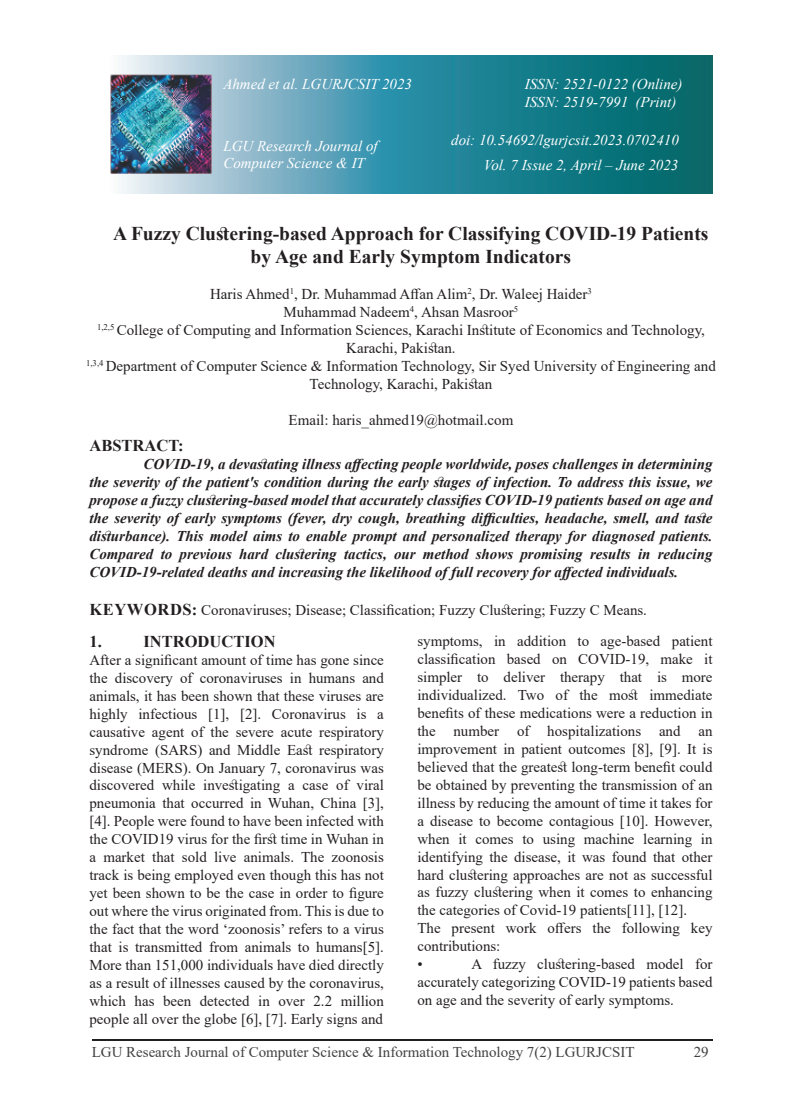
<style>
.page{position:relative;width:802px;height:1120px;background:#fff}
.page>*{position:absolute;margin:0;border:0;box-sizing:border-box;transform-origin:0 0}
.t1{font:700 19.5px/23.4px "Times New Roman";color:#231f20;text-align:center}
.t2{font:700 16.5px "Times New Roman";color:#231f20}
.t3{font:15px/18px "Times New Roman";color:#231f20;text-align:justify}
.t4{font:italic 700 15px/18px "Times New Roman";color:#231f20;text-align:justify}
.t5{font:italic 15px/18px "Times New Roman";color:#fff}
.t6{font:15px "Times New Roman";color:#414141}
.s1{font-weight:700;font-size:16.5px}
</style>
<div class="page">
<hr style="left:92px;top:1039px;width:620px;height:2px;background:#231f20">
<svg style="left:119px;top:56px;width:593px;height:138px;background:#3b8f9f"></svg>
<img style="left:110px;top:74px;width:103px;height:100px">
<p class="t5" style="left:223px;top:75px;width:190px">Ahmed et al. LGURJCSIT 2023</p>
<p class="t5" style="left:524px;top:75px;width:159px">ISSN: 2521-0122 (Online)<br>ISSN: 2519-7991 (Print)</p>
<p class="t5" style="left:223px;top:136px;width:156px">LGU Research Journal of<br>Computer Science &amp; IT</p>
<p class="t5" style="left:451px;top:127px;width:229px;line-height:25px;text-align:right">doi: 10.54692/lgurjcsit.2023.0702410<br>Vol. 7 Issue 2, April – June 2023</p>
<h1 class="t1" style="left:113px;top:221px;width:596px">A Fuzzy Clustering-based Approach for Classifying COVID-19 Patients by Age and Early Symptom Indicators</h1>
<p class="t3" style="left:86px;top:284px;width:631px;text-align:center">Haris Ahmed<sup>1</sup>, Dr. Muhammad Affan Alim<sup>2</sup>, Dr. Waleej Haider<sup>3<br></sup>Muhammad Nadeem<sup>4</sup>, Ahsan Masroor<sup>5<br>1,2,5</sup> College of Computing and Information Sciences, Karachi Institute of Economics and Technology, Karachi, Pakistan.<br><sup>1,3,4</sup> Department of Computer Science &amp; Information Technology, Sir Syed University of Engineering and Technology, Karachi, Pakistan</p>
<p class="t3" style="left:288px;top:410px;width:226px">Email: haris_ahmed19@hotmail.com</p>
<p class="t2" style="left:89px;top:434px;width:96px">ABSTRACT:</p>
<p class="t4" style="left:89px;top:455px;width:624px;text-indent:54px">COVID-19, a devastating illness affecting people worldwide, poses challenges in determining the severity of the patient's condition during the early stages of infection. To address this issue, we propose a fuzzy clustering-based model that accurately classifies COVID-19 patients based on age and the severity of early symptoms (fever, dry cough, breathing difficulties, headache, smell, and taste disturbance). This model aims to enable prompt and personalized therapy for diagnosed patients.<br>Compared to previous hard clustering tactics, our method shows promising results in reducing COVID-19-related deaths and increasing the likelihood of full recovery for affected individuals.</p>
<p class="t3" style="left:89px;top:600px;width:559px"><span class="s1">KEYWORDS:</span> Coronaviruses; Disease; Classification; Fuzzy Clustering; Fuzzy C Means.</p>
<p class="t2" style="left:89px;top:630px;width:14px">1.</p>
<p class="t2" style="left:143px;top:630px;width:133px">INTRODUCTION</p>
<p class="t3" style="left:89px;top:650px;width:296px">After a significant amount of time has gone since the discovery of coronaviruses in humans and animals, it has been shown that these viruses are highly infectious [1], [2]. Coronavirus is a causative agent of the severe acute respiratory syndrome (SARS) and Middle East respiratory disease (MERS). On January 7, coronavirus was discovered while investigating a case of viral pneumonia that occurred in Wuhan, China [3], [4]. People were found to have been infected with the COVID19 virus for the first time in Wuhan in a market that sold live animals. The zoonosis track is being employed even though this has not yet been shown to be the case in order to figure out where the virus originated from. This is due to the fact that the word ‘zoonosis’ refers to a virus that is transmitted from animals to humans[5].<br>More than 151,000 individuals have died directly as a result of illnesses caused by the coronavirus, which has been detected in over 2.2 million people all over the globe [6], [7]. Early signs and</p>
<p class="t3" style="left:417px;top:632px;width:296px;text-align:left">symptoms, in addition to age-based patient classification based on COVID-19, make it simpler to deliver therapy that is more individualized. Two of the most immediate benefits of these medications were a reduction in the number of hospitalizations and an improvement in patient outcomes [8], [9]. It is believed that the greatest long-term benefit could be obtained by preventing the transmission of an illness by reducing the amount of time it takes for a disease to become contagious [10]. However, when it comes to using machine learning in identifying the disease, it was found that other hard clustering approaches are not as successful as fuzzy clustering when it comes to enhancing the categories of Covid-19 patients[11], [12].<br>The present work offers the following key contributions:<br>•</p>
<p class="t3" style="left:417px;top:955px;width:296px;text-indent:54px">A fuzzy clustering-based model for accurately categorizing COVID-19 patients based on age and the severity of early symptoms.</p>
<p class="t6" style="left:92px;top:1041px;width:544px">LGU Research Journal of Computer Science &amp; Information Technology 7(2) LGURJCSIT</p>
<p class="t6" style="left:693px;top:1041px;width:16px">29</p>
</div>
